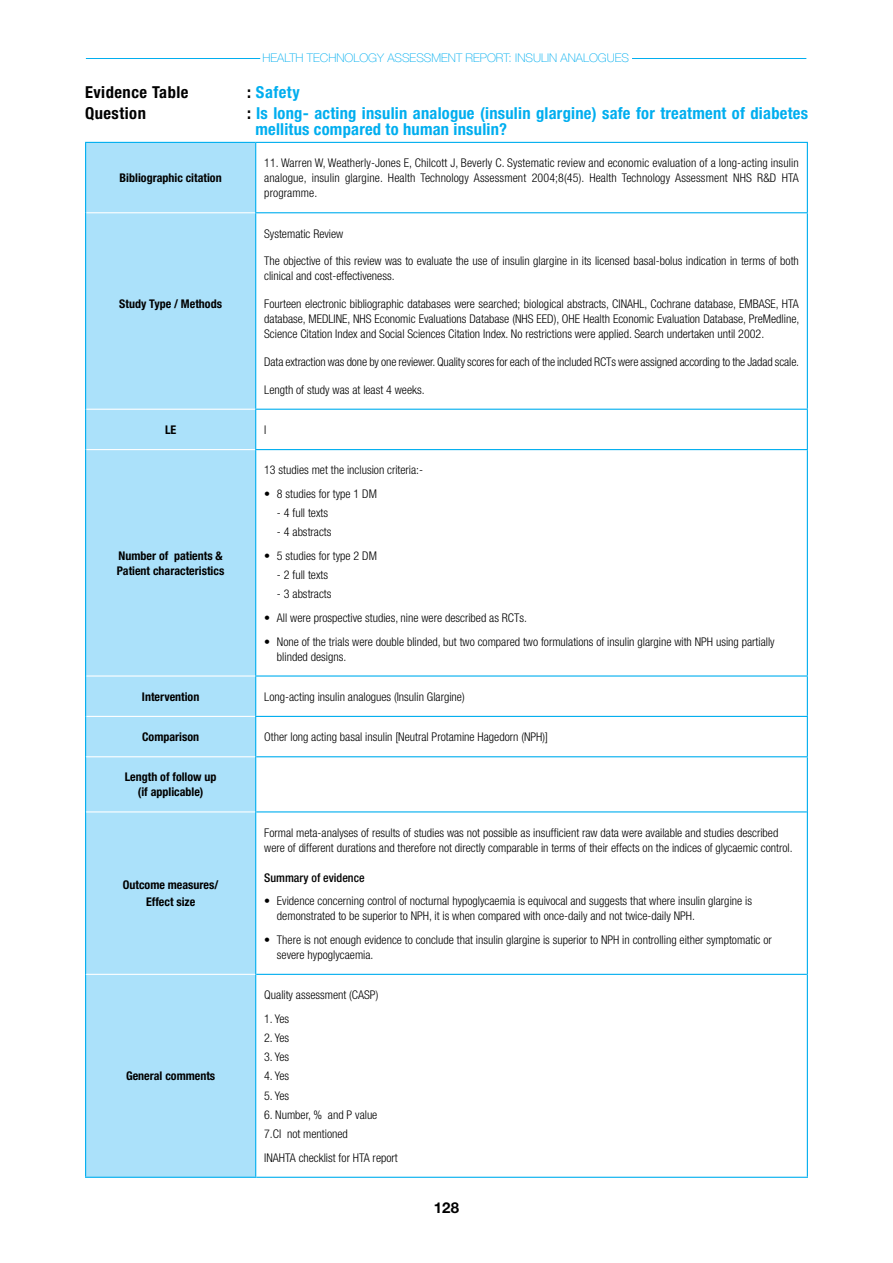
<style>
.page{position:relative;width:893px;height:1263px;background:#fff}
.page>*{position:absolute;margin:0;border:0;box-sizing:border-box;transform-origin:0 0}
.t1{font:700 condensed 16.5px/16.5px "Helvetica Neue";letter-spacing:.015em;color:#00aeef}
.t2{font:700 condensed 16.5px "Helvetica Neue";letter-spacing:.03em;color:#000}
.t3{font:700 15px "Helvetica Neue";color:#000}
.t4{font:300 condensed 12px/15px "Helvetica Neue";color:#000}
.t5{font:700 condensed 12px/15px "Helvetica Neue";color:#000;text-align:center}
.t6{font:100 12px "Helvetica Neue";color:#00aeef}
.t7{font:500 condensed 12px "Helvetica Neue";color:#000}
.s1{color:#000}
</style>
<div class="page">
<hr style="left:86px;top:58px;width:174px;height:1px;background:#00aeef">
<hr style="left:632px;top:58px;width:174px;height:1px;background:#00aeef">
<div style="left:86px;top:143px;width:169px;height:573px;background:#abe1fa"></div>
<div style="left:86px;top:716px;width:170px;height:41px;background:#abe1fa"></div>
<div style="left:86px;top:757px;width:169px;height:420px;background:#abe1fa"></div>
<hr style="left:86px;top:212px;width:169px;height:1px;background:#fff">
<hr style="left:86px;top:409px;width:169px;height:1px;background:#fff">
<hr style="left:86px;top:449px;width:169px;height:1px;background:#fff">
<hr style="left:86px;top:675px;width:169px;height:2px;background:#fff">
<hr style="left:86px;top:716px;width:169px;height:1px;background:#fff">
<hr style="left:85px;top:143px;width:1px;height:70px;background:#00aeef">
<hr style="left:85px;top:142px;width:171px;height:1px;background:#00aeef">
<hr style="left:255px;top:143px;width:1px;height:69px;background:#00aeef">
<hr style="left:256px;top:142px;width:552px;height:1px;background:#00aeef">
<hr style="left:807px;top:143px;width:1px;height:69px;background:#00aeef">
<hr style="left:85px;top:213px;width:1px;height:196px;background:#00aeef">
<hr style="left:85px;top:409px;width:1px;height:41px;background:#00aeef">
<hr style="left:85px;top:450px;width:1px;height:226px;background:#00aeef">
<hr style="left:85px;top:676px;width:1px;height:40px;background:#00aeef">
<hr style="left:85px;top:716px;width:1px;height:41px;background:#00aeef">
<hr style="left:255px;top:213px;width:1px;height:196px;background:#00aeef">
<hr style="left:255px;top:410px;width:1px;height:39px;background:#00aeef">
<hr style="left:255px;top:450px;width:1px;height:225px;background:#00aeef">
<hr style="left:255px;top:677px;width:1px;height:39px;background:#00aeef">
<hr style="left:255px;top:212px;width:553px;height:1px;background:#00aeef">
<hr style="left:807px;top:213px;width:1px;height:196px;background:#00aeef">
<hr style="left:807px;top:410px;width:1px;height:39px;background:#00aeef">
<hr style="left:807px;top:450px;width:1px;height:225px;background:#00aeef">
<hr style="left:807px;top:677px;width:1px;height:39px;background:#00aeef">
<hr style="left:807px;top:717px;width:1px;height:39px;background:#00aeef">
<hr style="left:255px;top:409px;width:553px;height:1px;background:#00aeef">
<hr style="left:255px;top:449px;width:553px;height:1px;background:#00aeef">
<hr style="left:255px;top:675px;width:553px;height:2px;background:#00aeef">
<hr style="left:255px;top:716px;width:553px;height:1px;background:#00aeef">
<hr style="left:256px;top:756px;width:552px;height:1px;background:#00aeef">
<hr style="left:256px;top:811px;width:551px;height:1px;background:#00aeef">
<hr style="left:256px;top:974px;width:551px;height:1px;background:#00aeef">
<hr style="left:256px;top:1177px;width:552px;height:1px;background:#00aeef">
<hr style="left:807px;top:757px;width:1px;height:55px;background:#00aeef">
<hr style="left:807px;top:812px;width:1px;height:162px;background:#00aeef">
<hr style="left:807px;top:974px;width:1px;height:203px;background:#00aeef">
<hr style="left:255px;top:717px;width:1px;height:40px;background:#00aeef">
<hr style="left:85px;top:974px;width:1px;height:203px;background:#00aeef">
<hr style="left:255px;top:974px;width:1px;height:203px;background:#00aeef">
<hr style="left:85px;top:1177px;width:171px;height:1px;background:#00aeef">
<hr style="left:85px;top:757px;width:1px;height:55px;background:#00aeef">
<hr style="left:85px;top:812px;width:1px;height:162px;background:#00aeef">
<hr style="left:86px;top:756px;width:169px;height:1px;background:#fff">
<hr style="left:255px;top:757px;width:1px;height:55px;background:#00aeef">
<hr style="left:255px;top:812px;width:1px;height:162px;background:#00aeef">
<hr style="left:86px;top:811px;width:169px;height:1px;background:#fff">
<hr style="left:86px;top:974px;width:169px;height:1px;background:#fff">
<p class="t6" style="left:263px;top:51px;width:307px">HEALTH TECHNOLOGY ASSESSMENT REPORT: INSULIN ANALOG</p>
<p class="t6" style="left:607px;top:51px;width:16px">UES</p>
<h1 class="t2" style="left:85px;top:82px;width:105px">Evidence Table</h1>
<h1 class="t1" style="left:247px;top:84px;width:54px"><span class="s1">:</span> Safety</h1>
<h1 class="t2" style="left:85px;top:103px;width:62px">Question</h1>
<h1 class="t1" style="left:255px;top:104px;width:554px;text-indent:-8px"><span class="s1">:</span> Is long- acting insulin analogue (insulin glargine) safe for treatment of diabetes mellitus compared to human insulin?</h1>
<p class="t5" style="left:120px;top:170px;width:104px">Bibliographic citation</p>
<p class="t5" style="left:119px;top:296px;width:104px">Study Type / Methods</p>
<p class="t4" style="left:264px;top:155px;width:536px;text-align:justify">11. Warren W, Weatherly-Jones E, Chilcott J, Beverly C. Systematic review and economic evaluation of a long-acting insulin analogue, insulin glargine. Health Technology Assessment 2004;8(45). Health Technology Assessment NHS R&amp;D HTA programme.</p>
<p class="t4" style="left:264px;top:226px;width:81px">Systematic Review</p>
<p class="t4" style="left:264px;top:254px;width:536px">The objective of this review was to evaluate the use of insulin glargine in its licensed basal-bolus indication in terms of both clinical and cost-effectiveness.</p>
<p class="t4" style="left:264px;top:296px;width:537px;text-align:justify">Fourteen electronic bibliographic databases were searched; biological abstracts, CINAHL, Cochrane database, EMBASE, HTA database, MEDLINE, NHS Economic Evaluations Database (NHS EED), OHE Health Economic Evaluation Database, PreMedline, Science Citation Index and Social Sciences Citation Index. No restrictions were applied. Search undertaken until 2002.</p>
<p class="t4" style="left:264px;top:354px;width:536px">Data extraction was done by one reviewer. Quality scores for each of the included RCTs were assigned according to the Jadad scale.</p>
<p class="t4" style="left:264px;top:382px;width:162px">Length of study was at least 4 weeks.</p>
<p class="t5" style="left:165px;top:422px;width:7px">LE</p>
<p class="t4" style="left:264px;top:422px;width:4px">I</p>
<p class="t5" style="left:117px;top:548px;width:109px;text-align:left">Number of patients &amp;<br>Patient characteristics</p>
<p class="t4" style="left:264px;top:463px;width:160px">13 studies met the inclusion criteria:-</p>
<p class="t4" style="left:264px;top:486px;width:114px">• 8 studies for type 1 DM</p>
<p class="t4" style="left:277px;top:505px;width:53px">- 4 full texts</p>
<p class="t4" style="left:277px;top:525px;width:56px">- 4 abstracts</p>
<p class="t4" style="left:264px;top:548px;width:114px">• 5 studies for type 2 DM</p>
<p class="t4" style="left:277px;top:567px;width:53px">- 2 full texts</p>
<p class="t4" style="left:277px;top:587px;width:56px">- 3 abstracts</p>
<p class="t4" style="left:264px;top:610px;width:264px">• All were prospective studies, nine were described as RCTs.</p>
<p class="t4" style="left:277px;top:634px;width:499px;text-indent:-13px">• None of the trials were double blinded, but two compared two formulations of insulin glargine with NPH using partially blinded designs.</p>
<p class="t5" style="left:142px;top:689px;width:59px">Intervention</p>
<p class="t4" style="left:264px;top:689px;width:202px">Long-acting insulin analogues (Insulin Glargine)</p>
<p class="t5" style="left:142px;top:729px;width:59px">Comparison</p>
<p class="t4" style="left:264px;top:729px;width:285px">Other long acting basal insulin [Neutral Protamine Hagedorn (NPH)]</p>
<p class="t5" style="left:125px;top:769px;width:93px">Length of follow up (if applicable)</p>
<p class="t5" style="left:123px;top:877px;width:97px;line-height:16.5px">Outcome measures/<br>Effect size</p>
<p class="t5" style="left:126px;top:1068px;width:91px">General comments</p>
<p class="t4" style="left:264px;top:825px;width:530px">Formal meta-analyses of results of studies was not possible as insufficient raw data were available and studies described were of different durations and therefore not directly comparable in terms of their effects on the indices of glycaemic control.</p>
<p class="t7" style="left:264px;top:870px;width:102px">Summary of evidence</p>
<p class="t4" style="left:277px;top:893px;width:477px;text-indent:-13px">• Evidence concerning control of nocturnal hypoglycaemia is equivocal and suggests that where insulin glargine is demonstrated to be superior to NPH, it is when compared with once-daily and not twice-daily NPH.</p>
<p class="t4" style="left:277px;top:932px;width:496px;text-indent:-13px">• There is not enough evidence to conclude that insulin glargine is superior to NPH in controlling either symptomatic or severe hypoglycaemia.</p>
<p class="t4" style="left:264px;top:987px;width:116px">Quality assessment (CASP)</p>
<p class="t4" style="left:264px;top:1011px;width:27px">1. Yes</p>
<p class="t4" style="left:264px;top:1030px;width:27px">2. Yes</p>
<p class="t4" style="left:264px;top:1049px;width:27px">3. Yes</p>
<p class="t4" style="left:264px;top:1069px;width:27px">4. Yes</p>
<p class="t4" style="left:264px;top:1088px;width:27px">5. Yes</p>
<p class="t4" style="left:264px;top:1105px;width:115px;line-height:19.2px">6. Number, % and P value<br>7.CI not mentioned</p>
<p class="t4" style="left:264px;top:1150px;width:135px">INAHTA checklist for HTA report</p>
<p class="t3" style="left:434px;top:1199px;width:27px">128</p>
</div>
